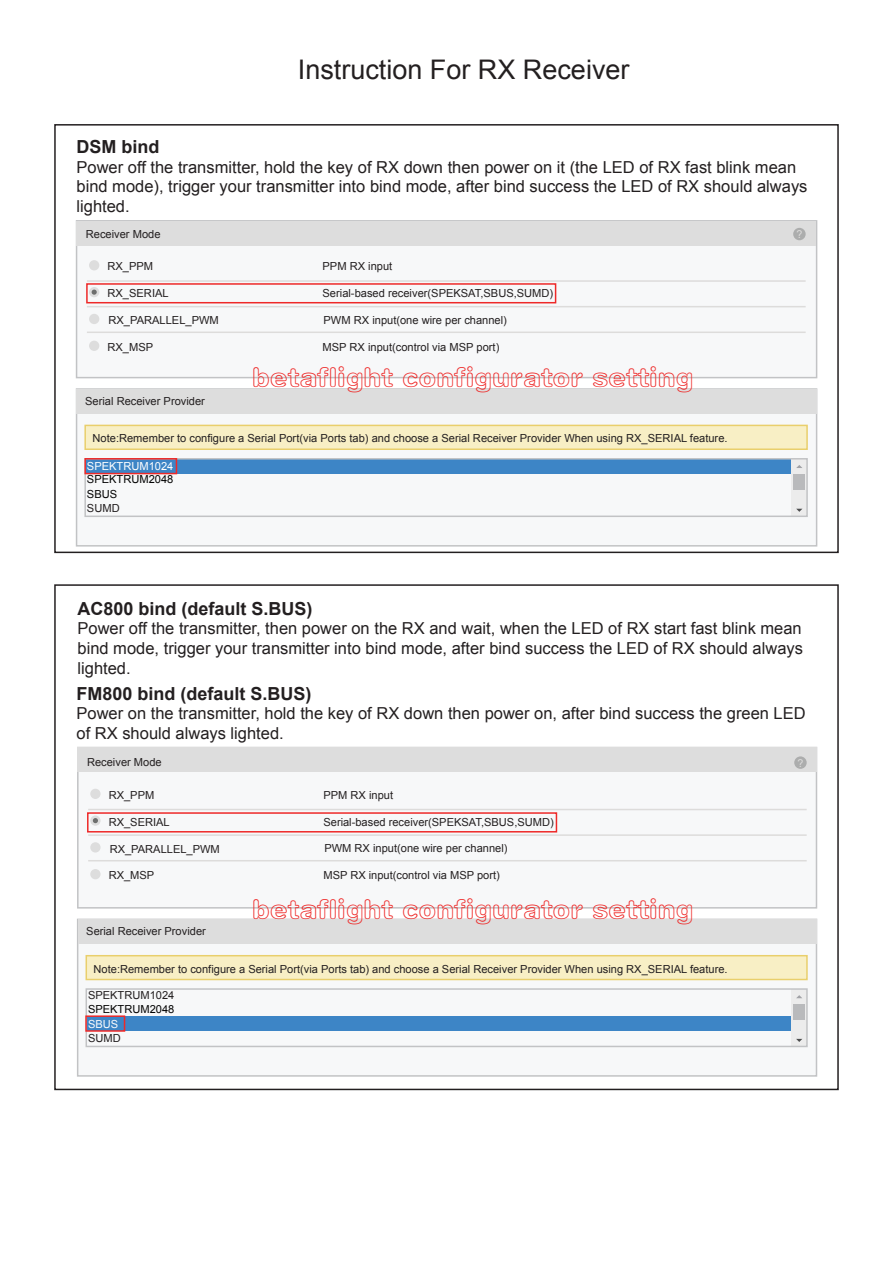
<style>
.page{position:relative;width:893px;height:1263px;background:#fff}
.page>*{position:absolute;margin:0;border:0;box-sizing:border-box;transform-origin:0 0}
.t1{font:27px "FZCYFW GB1 0";color:#ee2928}
.t2{font:27px "Arial";color:#231f20}
.t3{font:700 18px "Arial";color:#231f20}
.t4{font:16.5px/19.8px "Arial";color:#231f20}
.t5{font:11.1px "Arial";color:#231f20}
.t6{font:11.1px/14.9px "Arial";color:#030303}
.t7{font:11.1px "Arial";color:#fff}
.t8{font:11.1px "Arial";color:#fbfbfc}
.t9{font:10.8px "Arial";color:#dddcdb}
.t10{font:10.65px "Arial";color:#dddcdb}
.s1{font-family:"FZCYJW GB1 0"}
</style>
<div class="page">
<div style="left:77px;top:919px;width:740px;height:158px;background:#f7f8f9;border:2px solid #c2c3c5"></div>
<div style="left:78px;top:919px;width:738px;height:25px;background:#ddd"></div>
<div style="left:86px;top:1016px;width:705px;height:15px;background:#3d85c6"></div>
<div style="left:86px;top:955px;width:722px;height:25px;background:#f8efc5;border:2px solid #e9cf6c"></div>
<div style="left:791px;top:989px;width:16px;height:57px;background:#ececec"></div>
<div style="left:86px;top:988px;width:722px;height:59px;border:2px solid #c2c3c5"></div>
<div style="left:794px;top:1004px;width:11px;height:16px;background:#b9babc"></div>
<svg style="left:796px;top:995px;width:6px;height:3px"></svg>
<svg style="left:796px;top:1039px;width:6px;height:3px"></svg>
<div style="left:77px;top:747px;width:740px;height:161px;background:#f7f8f9;border:2px solid #c2c3c5"></div>
<div style="left:78px;top:747px;width:739px;height:25px;background:#ddd"></div>
<div style="left:90px;top:789px;width:11px;height:10px;background:#ddd;border-radius:50%"></div>
<div style="left:90px;top:815px;width:11px;height:11px;background:#ddd;border-radius:50%"></div>
<div style="left:90px;top:842px;width:11px;height:10px;background:#ddd;border-radius:50%"></div>
<div style="left:90px;top:869px;width:11px;height:10px;background:#ddd;border-radius:50%"></div>
<svg style="left:93px;top:818px;width:5px;height:5px"></svg>
<div style="left:794px;top:756px;width:13px;height:13px;background:#acadad;border-radius:50%"></div>
<hr style="left:88px;top:809px;width:719px;height:1px;background:#dddcdb">
<hr style="left:88px;top:834px;width:719px;height:2px;background:#dddcdb">
<hr style="left:88px;top:860px;width:719px;height:1px;background:#dddcdb">
<div style="left:76px;top:388px;width:741px;height:159px;background:#f7f8f9;border:2px solid #c2c3c5"></div>
<div style="left:77px;top:389px;width:740px;height:24px;background:#ddd"></div>
<div style="left:85px;top:459px;width:707px;height:15px;background:#3d85c6"></div>
<div style="left:84px;top:425px;width:724px;height:25px;background:#f8efc5;border:2px solid #e9cf6c"></div>
<div style="left:792px;top:459px;width:15px;height:57px;background:#ececec"></div>
<div style="left:84px;top:458px;width:724px;height:59px;border:2px solid #c2c3c5"></div>
<div style="left:794px;top:474px;width:11px;height:16px;background:#b9babc"></div>
<svg style="left:796px;top:465px;width:6px;height:3px"></svg>
<svg style="left:796px;top:509px;width:6px;height:3px"></svg>
<div style="left:76px;top:220px;width:741px;height:158px;background:#f7f8f9;border:2px solid #c2c3c5"></div>
<div style="left:77px;top:221px;width:739px;height:24px;background:#ddd"></div>
<div style="left:89px;top:260px;width:10px;height:10px;background:#ddd;border-radius:50%"></div>
<div style="left:89px;top:287px;width:10px;height:10px;background:#ddd;border-radius:50%"></div>
<div style="left:89px;top:314px;width:10px;height:10px;background:#ddd;border-radius:50%"></div>
<div style="left:89px;top:341px;width:10px;height:10px;background:#ddd;border-radius:50%"></div>
<svg style="left:92px;top:290px;width:5px;height:5px"></svg>
<div style="left:793px;top:228px;width:13px;height:12px;background:#acadad;border-radius:50%"></div>
<hr style="left:87px;top:280px;width:719px;height:2px;background:#dddcdb">
<hr style="left:87px;top:306px;width:719px;height:1px;background:#dddcdb">
<hr style="left:87px;top:332px;width:719px;height:1px;background:#dddcdb">
<div style="left:86px;top:283px;width:470px;height:20px;border:2px solid #ee2928"></div>
<div style="left:84px;top:458px;width:93px;height:16px;border:2px solid #ee2928"></div>
<div style="left:87px;top:812px;width:470px;height:20px;border:2px solid #ee2928"></div>
<div style="left:85px;top:1015px;width:40px;height:17px;border:2px solid #ee2928"></div>
<div style="left:54px;top:124px;width:785px;height:429px;border:2px solid #231f20"></div>
<h1 class="t2" style="left:298px;top:52px;width:333px">Instruction For RX Receiver</h1>
<h2 class="t3" style="left:77px;top:134px;width:84px">DSM bind</h2>
<h3 class="t4" style="left:77px;top:157px;width:732px">Power off the transmitter, hold the key of RX down then power on it (the LED of RX fast blink mean bind mode), trigger your transmitter into bind mode, after bind success the LED of RX should always lighted.</h3>
<p class="t5" style="left:86px;top:226px;width:76px">Receiver Mode</p>
<p class="t5" style="left:108px;top:259px;width:47px">RX_PPM</p>
<p class="t5" style="left:108px;top:286px;width:63px">RX_SERIAL</p>
<p class="t5" style="left:109px;top:313px;width:112px">RX_PARALLEL_PWM</p>
<p class="t5" style="left:108px;top:340px;width:47px">RX_MSP</p>
<p class="t5" style="left:85px;top:394px;width:121px">Serial Receiver Provider</p>
<p class="t5" style="left:323px;top:259px;width:71px">PPM RX input</p>
<p class="t5" style="left:323px;top:286px;width:232px">Serial-based receiver(SPEKSAT,SBUS,SUMD)</p>
<p class="t5" style="left:324px;top:313px;width:185px">PWM RX input(one wire per channel)</p>
<p class="t5" style="left:323px;top:340px;width:178px">MSP RX input(control via MSP port)</p>
<h1 class="t1" style="left:252px;top:360px;width:443px">betaflight configurator <span class="s1">setting</span></h1>
<p class="t5" style="left:93px;top:431px;width:636px">Note:Remember to configure a Serial Port(via Ports tab) and choose a Serial Receiver Provider When using RX_SERIAL feature.</p>
<p class="t7" style="left:87px;top:459px;width:88px">SPEKTRUM1024</p>
<p class="t6" style="left:87px;top:472px;width:88px">SPEKTRUM2048<br>SBUS</p>
<p class="t5" style="left:87px;top:501px;width:34px">SUMD</p>
<p class="t9" style="left:796px;top:227px;width:7px">?</p>
<h2 class="t3" style="left:78px;top:596px;width:237px">AC800 bind (default S.BUS)</h2>
<h3 class="t4" style="left:78px;top:619px;width:727px;text-align:justify">Power off the transmitter, then power on the RX and wait, when the LED of RX start fast blink mean bind mode, trigger your transmitter into bind mode, after bind success the LED of RX should always lighted.</h3>
<h2 class="t3" style="left:77px;top:681px;width:237px">FM800 bind (default S.BUS)</h2>
<h3 class="t4" style="left:77px;top:704px;width:731px">Power on the transmitter, hold the key of RX down then power on, after bind success the green LED of RX should always lighted.</h3>
<p class="t5" style="left:87px;top:755px;width:76px">Receiver Mode</p>
<p class="t5" style="left:109px;top:788px;width:47px">RX_PPM</p>
<p class="t5" style="left:109px;top:814px;width:63px">RX_SERIAL</p>
<p class="t5" style="left:110px;top:842px;width:112px">RX_PARALLEL_PWM</p>
<p class="t5" style="left:109px;top:868px;width:47px">RX_MSP</p>
<p class="t5" style="left:86px;top:924px;width:121px">Serial Receiver Provider</p>
<p class="t5" style="left:323px;top:788px;width:71px">PPM RX input</p>
<p class="t5" style="left:323px;top:814px;width:232px">Serial-based receiver(SPEKSAT,SBUS,SUMD)</p>
<p class="t5" style="left:324px;top:841px;width:185px">PWM RX input(one wire per channel)</p>
<p class="t5" style="left:323px;top:868px;width:178px">MSP RX input(control via MSP port)</p>
<h1 class="t1" style="left:252px;top:892px;width:443px">betaflight configurator <span class="s1">setting</span></h1>
<p class="t5" style="left:94px;top:961px;width:635px">Note:Remember to configure a Serial Port(via Ports tab) and choose a Serial Receiver Provider When using RX_SERIAL feature.</p>
<p class="t5" style="left:88px;top:987px;width:88px">SPEKTRUM1024</p>
<p class="t6" style="left:88px;top:1002px;width:88px">SPEKTRUM2048</p>
<p class="t8" style="left:88px;top:1017px;width:32px">SBUS</p>
<p class="t5" style="left:88px;top:1031px;width:34px">SUMD</p>
<p class="t10" style="left:797px;top:756px;width:7px">?</p>
</div>
